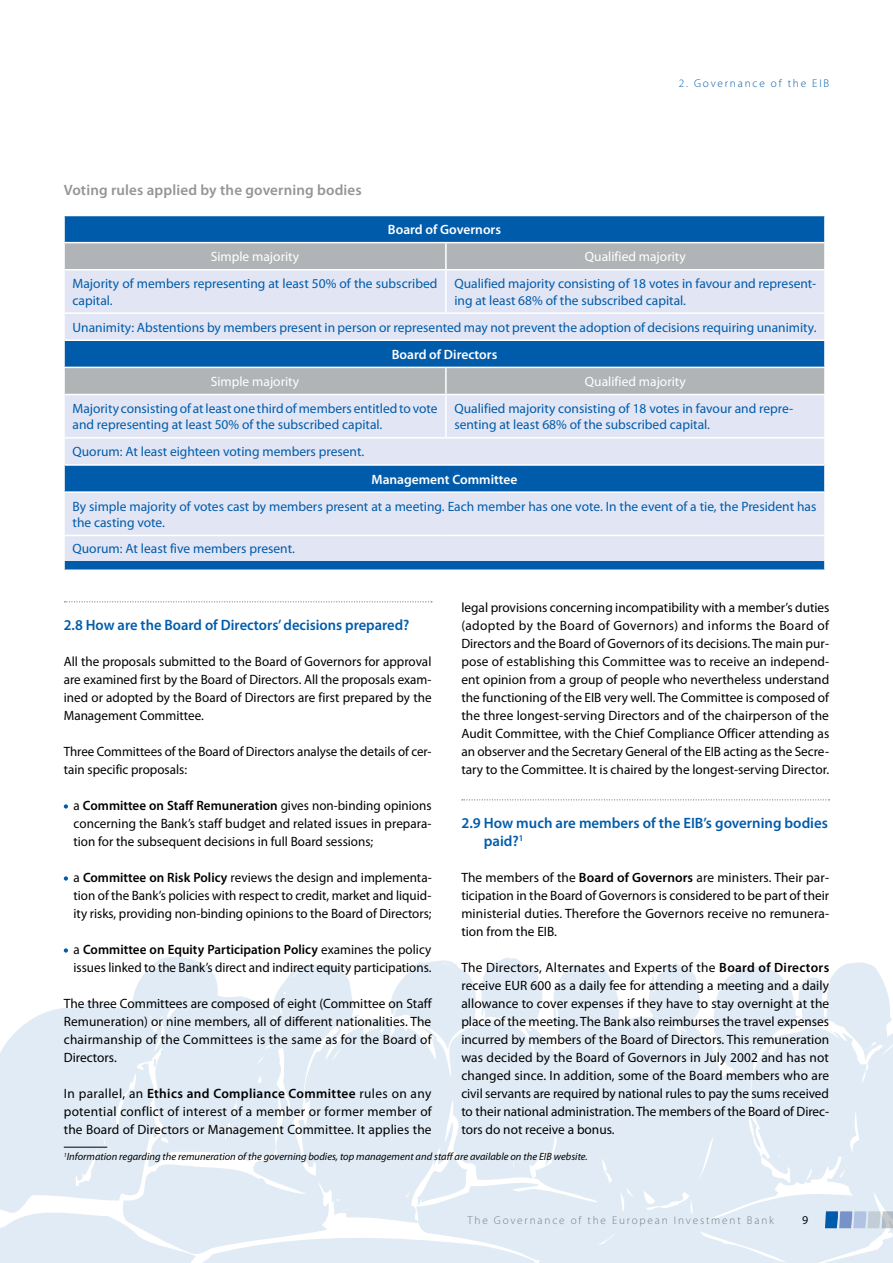
<style>
.page{position:relative;width:893px;height:1263px;background:#fff}
.page>*{position:absolute;margin:0;border:0;box-sizing:border-box;transform-origin:0 0}
.t1{font:600 15px/18px "Myriad Pro";color:#005cab}
.t2{font:600 15px "Myriad Pro";letter-spacing:.01em;color:#939598}
.t3{font:13.5px/18px "Myriad Pro";color:#000;text-align:justify}
.t4{font:13.5px/16.2px "Myriad Pro";color:#005cab}
.t5{font:13.5px/18px "Myriad Pro";color:#000;scale:.96 1}
.t6{font:13.5px "Myriad Pro";color:#fff}
.t7{font:600 13.5px "Myriad Pro";color:#fff}
.t8{font:12px "Myriad Pro";color:#000}
.t9{font:300 11.25px "Myriad Pro";letter-spacing:.16em;color:#808285}
.t10{font:300 11.25px "Myriad Pro";letter-spacing:.16em;color:#005cab}
.t11{font:italic 10.5px "Myriad Pro";color:#000}
.s1{font-weight:600}
</style>
<div class="page">
<svg style="left:0;top:957px;width:893px;height:306px"></svg>
<svg style="left:795px;top:976px;width:33px;height:52px"></svg>
<svg style="left:387px;top:957px;width:182px;height:95px"></svg>
<svg style="left:575px;top:967px;width:21px;height:3px"></svg>
<svg style="left:152px;top:1040px;width:5px;height:28px"></svg>
<svg style="left:749px;top:1116px;width:13px;height:35px"></svg>
<svg style="left:416px;top:1155px;width:52px;height:53px"></svg>
<svg style="left:814px;top:1163px;width:15px;height:18px"></svg>
<svg style="left:0;top:1205px;width:197px;height:58px;background:#e5edf6"></svg>
<svg style="left:64px;top:601px;width:368px;height:1px"></svg>
<svg style="left:64px;top:804px;width:4px;height:5px"></svg>
<svg style="left:64px;top:876px;width:4px;height:5px"></svg>
<svg style="left:64px;top:948px;width:4px;height:5px"></svg>
<svg style="left:462px;top:799px;width:368px;height:1px"></svg>
<div style="left:65px;top:216px;width:759px;height:353px;background:#005cab"></div>
<div style="left:65px;top:243px;width:759px;height:26px;background:#b1b4b6"></div>
<svg style="left:65px;top:270px;width:759px;height:291px;background:#b4c7e0"></svg>
<hr style="left:63px;top:242px;width:383px;height:1px;background:#fff">
<hr style="left:446px;top:242px;width:380px;height:1px;background:#fff">
<hr style="left:445px;top:243px;width:2px;height:26px;background:#fff">
<hr style="left:63px;top:269px;width:383px;height:1px;background:#fff">
<hr style="left:446px;top:269px;width:380px;height:1px;background:#fff">
<hr style="left:445px;top:270px;width:2px;height:42px;background:#fff">
<hr style="left:63px;top:312px;width:383px;height:2px;background:#fff">
<hr style="left:446px;top:312px;width:380px;height:2px;background:#fff">
<hr style="left:63px;top:339px;width:383px;height:2px;background:#fff">
<hr style="left:446px;top:339px;width:380px;height:2px;background:#fff">
<hr style="left:63px;top:367px;width:383px;height:1px;background:#fff">
<hr style="left:446px;top:367px;width:380px;height:1px;background:#fff">
<hr style="left:445px;top:368px;width:2px;height:26px;background:#fff">
<hr style="left:63px;top:394px;width:383px;height:1px;background:#fff">
<hr style="left:446px;top:394px;width:380px;height:1px;background:#fff">
<hr style="left:445px;top:395px;width:2px;height:42px;background:#fff">
<hr style="left:63px;top:437px;width:383px;height:2px;background:#fff">
<hr style="left:446px;top:437px;width:380px;height:2px;background:#fff">
<hr style="left:63px;top:464px;width:383px;height:2px;background:#fff">
<hr style="left:446px;top:464px;width:380px;height:2px;background:#fff">
<hr style="left:63px;top:491px;width:383px;height:2px;background:#fff">
<hr style="left:446px;top:491px;width:380px;height:2px;background:#fff">
<hr style="left:63px;top:535px;width:383px;height:1px;background:#fff">
<hr style="left:446px;top:535px;width:380px;height:1px;background:#fff">
<hr style="left:64px;top:1147px;width:43px;height:1px;background:#000">
<p class="t2" style="left:64px;top:181px;width:299px">Voting rules applied by the governing bodies</p>
<p class="t7" style="left:388px;top:221px;width:115px">Board of Governors</p>
<p class="t10" style="left:679px;top:77px;width:152px">2. Governance of the EIB</p>
<p class="t6" style="left:211px;top:248px;width:90px">Simple majority</p>
<p class="t6" style="left:585px;top:248px;width:102px">Qualified majority</p>
<p class="t4" style="left:73px;top:276px;width:366px">Majority of members representing at least 50% of the subscribed capital.</p>
<p class="t4" style="left:454px;top:276px;width:364px">Qualified majority consisting of 18 votes in favour and represent&shy;ing at least 68% of the subscribed capital.</p>
<p class="t4" style="left:73px;top:319px;width:745px">Unanimity: Abstentions by members present in person or represented may not prevent the adoption of decisions requiring unanimity.</p>
<p class="t7" style="left:392px;top:346px;width:107px">Board of Directors</p>
<p class="t6" style="left:211px;top:373px;width:90px">Simple majority</p>
<p class="t6" style="left:585px;top:373px;width:102px">Qualified majority</p>
<p class="t4" style="left:73px;top:400px;width:367px">Majority consisting of at least one third of members entitled to vote and representing at least 50% of the subscribed capital.</p>
<p class="t4" style="left:454px;top:400px;width:341px">Qualified majority consisting of 18 votes in favour and repre&shy;senting at least 68% of the subscribed capital.</p>
<p class="t4" style="left:73px;top:444px;width:293px">Quorum: At least eighteen voting members present.</p>
<p class="t7" style="left:371px;top:470px;width:147px">Management Committee</p>
<p class="t4" style="left:73px;top:498px;width:745px">By simple majority of votes cast by members present at a meeting. Each member has one vote. In the event of a tie, the President has the casting vote.</p>
<p class="t4" style="left:73px;top:540px;width:224px">Quorum: At least five members present.</p>
<p class="t1" style="left:64px;top:616px;width:347px">2.8 How are the Board of Directors’ decisions prepared?</p>
<p class="t3" style="left:64px;top:652px;width:369px">All the proposals submitted to the Board of Governors for approval are examined first by the Board of Directors. All the proposals exam&shy;ined or adopted by the Board of Directors are first prepared by the Management Committee.</p>
<p class="t5" style="left:64px;top:742px;width:385px">Three Committees of the Board of Directors analyse the details of cer&shy;tain specific proposals:</p>
<p class="t3" style="left:74px;top:796px;width:359px">a <span class="s1">Committee on Staff Remuneration</span> gives non-binding opinions concerning the Bank’s staff budget and related issues in prepara&shy;tion for the subsequent decisions in full Board sessions;</p>
<p class="t3" style="left:74px;top:868px;width:360px">a <span class="s1">Committee on Risk Policy</span> reviews the design and implementa&shy;tion of the Bank’s policies with respect to credit, market and liquid&shy;ity risks, providing non-binding opinions to the Board of Directors;</p>
<p class="t3" style="left:74px;top:940px;width:359px">a <span class="s1">Committee on Equity Participation Policy</span> examines the policy issues linked to the Bank’s direct and indirect equity participations.</p>
<p class="t3" style="left:64px;top:994px;width:369px">The three Committees are composed of eight (Committee on Staff Remuneration) or nine members, all of different nationalities. The chairmanship of the Committees is the same as for the Board of Directors.</p>
<p class="t3" style="left:64px;top:1084px;width:370px">In parallel, an <span class="s1">Ethics and Compliance Committee</span> rules on any potential conflict of interest of a member or former member of the Board of Directors or Management Committee. It applies the</p>
<p class="t3" style="left:461px;top:598px;width:370px">legal provisions concerning incompatibility with a member’s duties (adopted by the Board of Governors) and informs the Board of Directors and the Board of Governors of its decisions. The main pur&shy;pose of establishing this Committee was to receive an independ&shy;ent opinion from a group of people who nevertheless understand the functioning of the EIB very well. The Committee is composed of the three longest-serving Directors and of the chairperson of the Audit Committee, with the Chief Compliance Officer attending as an observer and the Secretary General of the EIB acting as the Secre&shy;tary to the Committee. It is chaired by the longest-serving Director.</p>
<p class="t1" style="left:484px;top:814px;width:346px;text-indent:-22px">2.9 How much are members of the EIB’s governing bodies paid?<sup>1</sup></p>
<p class="t3" style="left:461px;top:868px;width:369px">The members of the <span class="s1">Board of Governors</span> are ministers. Their par&shy;ticipation in the Board of Governors is considered to be part of their ministerial duties. Therefore the Governors receive no remunera&shy;tion from the EIB.</p>
<p class="t3" style="left:461px;top:958px;width:369px">The Directors, Alternates and Experts of the <span class="s1">Board of Directors </span>receive EUR 600 as a daily fee for attending a meeting and a daily allowance to cover expenses if they have to stay overnight at the place of the meeting. The Bank also reimburses the travel expenses incurred by members of the Board of Directors. This remuneration was decided by the Board of Governors in July 2002 and has not changed since. In addition, some of the Board members who are civil servants are required by national rules to pay the sums received to their national administration. The members of the Board of Direc&shy;tors do not receive a bonus.</p>
<p class="t11" style="left:64px;top:1151px;width:525px"><sup>1</sup>Information regarding the remuneration of the governing bodies, top management and staff are available on the EIB website.</p>
<p class="t9" style="left:468px;top:1213px;width:308px">The Governance of the European Investment Bank</p>
<p class="t8" style="left:802px;top:1212px;width:8px">9</p>
</div>
